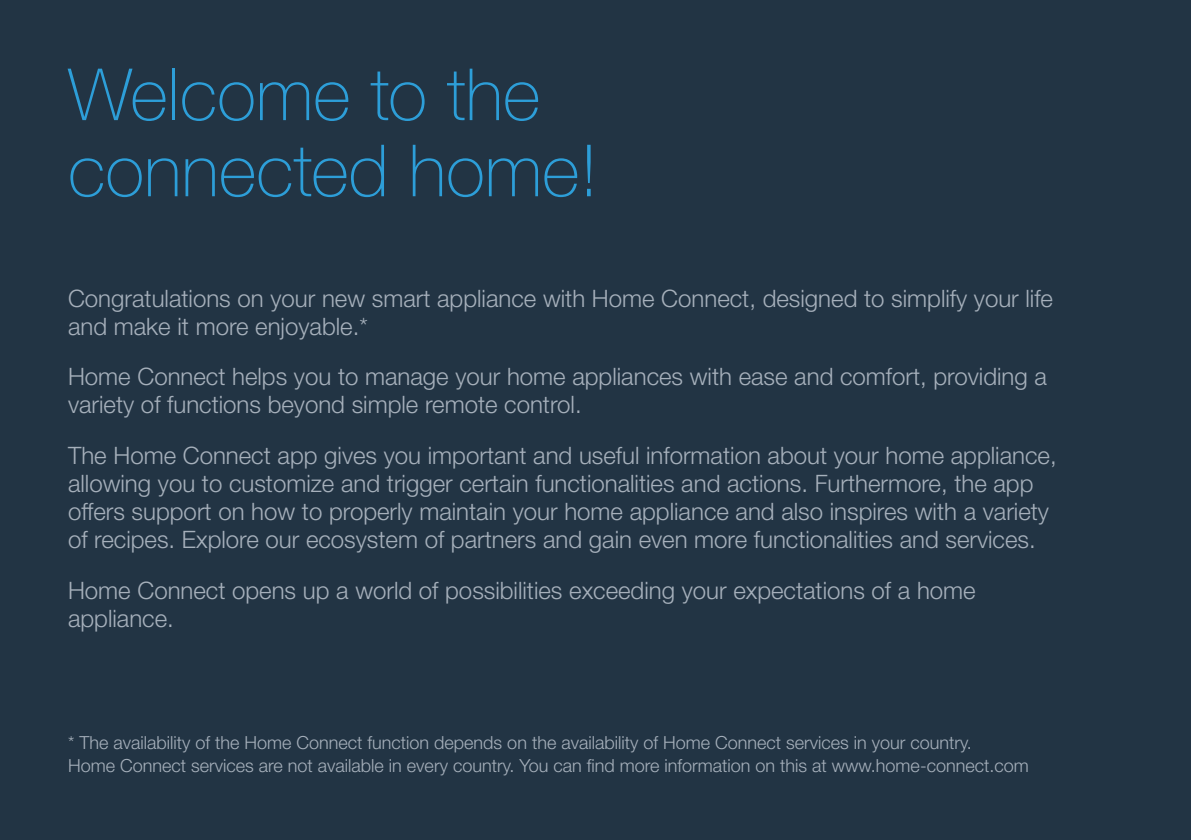
<style>
.page{position:relative;width:1191px;height:840px;background:#fff}
.page>*{position:absolute;margin:0;border:0;box-sizing:border-box;transform-origin:0 0}
.t1{font:100 72px/76px "Helvetica Neue";color:#2d9ed8}
.t2{font:300 24px/28px "Helvetica Neue";color:#a6b0bb}
.t3{font:300 18px/23px "Helvetica Neue";color:#a6b0bb}
</style>
<div class="page">
<div style="left:0;top:0;width:1191px;height:839px;background:#223444"></div>
<h1 class="t1" style="left:68px;top:53px;width:531px">Welcome to the connected home!</h1>
<p class="t2" style="left:68px;top:282px;width:986px">Congratulations on your new smart appliance with Home Connect, designed to simplify your life and make it more enjoyable.*</p>
<p class="t2" style="left:68px;top:361px;width:980px">Home Connect helps you to manage your home appliances with ease and comfort, providing a variety of functions beyond simple remote control.</p>
<p class="t2" style="left:68px;top:439px;width:990px">The Home Connect app gives you important and useful information about your home appliance, allowing you to customize and trigger certain functionalities and actions. Furthermore, the app offers support on how to properly maintain your home appliance and also inspires with a variety of recipes. Explore our ecosystem of partners and gain even more functionalities and services.</p>
<p class="t2" style="left:68px;top:574px;width:909px">Home Connect opens up a world of possibilities exceeding your expectations of a home appliance.</p>
<p class="t3" style="left:68px;top:729px;width:962px">* The availability of the Home Connect function depends on the availability of Home Connect services in your country.<br>Home Connect services are not available in every country. You can find more information on this at www.home-connect.com</p>
</div>
